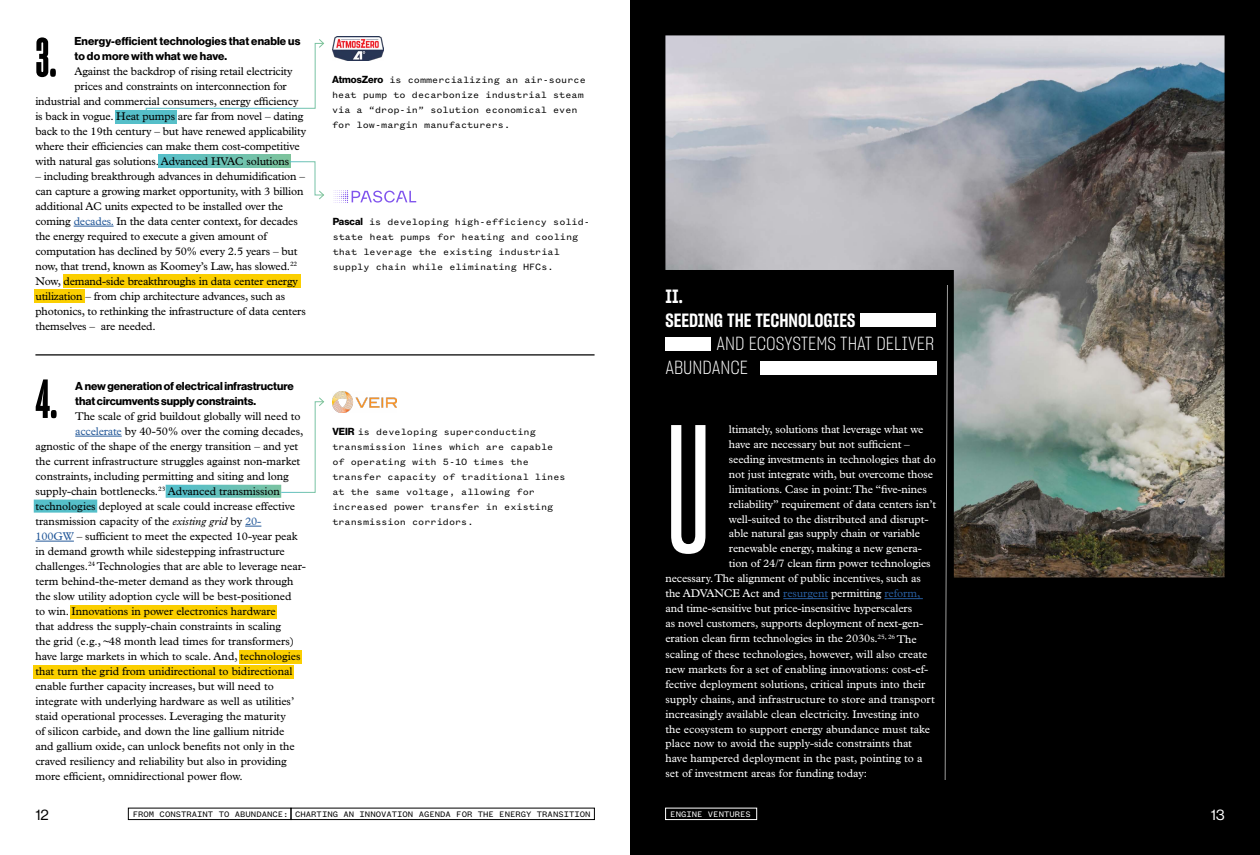
<style>
.page{position:relative;width:1260px;height:855px;background:#fff}
.page>*{position:absolute;margin:0;border:0;box-sizing:border-box;transform-origin:0 0}
.t1{font:178.75px "Sharp Grotesk Medium 10";color:#fff}
.t2{font:53.5px "Sharp Grotesk Bold 10";color:#000}
.t3{font:18.75px/23.8px "Sharp Grotesk Light 15";color:#fff}
.t4{font:18.75px/23.8px "Sharp Grotesk Semi Bold 15";color:#fff}
.t5{font:15px "N Haas Grotesk DS Std 55 Rg";color:#000}
.t6{font:15px "N Haas Grotesk DS Std 55 Rg";color:#fff}
.t7{font:11.25px/15px "Plantin Std";letter-spacing:-.005em;color:#000}
.t8{font:11.25px "Plantin Std";letter-spacing:-.01em;color:#fff}
.t9{font:11.25px/15px "N Haas Grotesk DS Std 75 Bd";letter-spacing:-.005em;color:#000}
.t10{font:10px/15px "Founders Grotesk Mono";color:#000}
.t11{font:8.75px "Founders Grotesk Mono";color:#000}
.t12{font:8.75px "Founders Grotesk Mono";color:#fff}
.s1{color:#275b9b}
.s2{font-style:italic}
.s3{font-family:"N Haas Grotesk DS Std 75 Bd"}
</style>
<div class="page">
<div style="left:128px;top:808px;width:163px;height:12px;border:1px solid #000"></div>
<div style="left:291px;top:808px;width:304px;height:12px;border:1px solid #000"></div>
<div style="left:115px;top:111px;width:61px;height:13px;background:#55bfc9"></div>
<div style="left:70px;top:605px;width:207px;height:13px;background:#fbcf00"></div>
<div style="left:240px;top:650px;width:62px;height:13px;background:#fbcf00"></div>
<div style="left:34px;top:665px;width:260px;height:14px;background:#fbcf00"></div>
<div style="left:63px;top:275px;width:237px;height:13px;background:#fbcf00"></div>
<div style="left:34px;top:290px;width:50px;height:13px;background:#fbcf00"></div>
<svg style="left:159px;top:155px;width:132px;height:13px;background:#6ac0b2"></svg>
<hr style="left:74px;top:226px;width:40px;height:1px;background:#275b9b">
<svg style="left:245px;top:526px;width:16px;height:1px"></svg>
<hr style="left:35px;top:541px;width:39px;height:1px;background:#275b9b">
<svg style="left:146px;top:39px;width:178px;height:72px"></svg>
<svg style="left:34px;top:397px;width:290px;height:116px"></svg>
<svg style="left:334px;top:190px;width:82px;height:13px"></svg>
<div style="left:630px;top:0;width:630px;height:855px;background:#000"></div>
<hr style="left:783px;top:598px;width:45px;height:1px;background:#275b9b">
<hr style="left:884px;top:598px;width:39px;height:1px;background:#275b9b">
<svg style="left:945px;top:578px;width:2px;height:202px"></svg>
<img style="left:665px;top:35px;width:560px;height:543px">
<hr style="left:35px;top:354px;width:560px;height:2px;background:#000">
<img style="left:332px;top:36px;width:51px;height:24px">
<img style="left:332px;top:392px;width:65px;height:20px">
<div style="left:665px;top:808px;width:92px;height:12px;border:1px solid #fff"></div>
<svg style="left:289px;top:161px;width:35px;height:39px"></svg>
<p class="t9" style="left:74px;top:34px;width:227px">Energy-efficient technologies that enable us to do more with what we have.</p>
<p class="t7" style="left:74px;top:64px;width:220px">Against the backdrop of rising retail electricity</p>
<p class="t7" style="left:74px;top:79px;width:214px">prices and constraints on interconnection for</p>
<p class="t7" style="left:35px;top:94px;width:265px">industrial and commercial consumers, energy efficiency</p>
<p class="t7" style="left:35px;top:109px;width:269px">is back in vogue. Heat pumps are far from novel – dating</p>
<p class="t7" style="left:35px;top:124px;width:272px">back to the 19th century – but have renewed applicability</p>
<p class="t7" style="left:35px;top:139px;width:266px">where their efficiencies can make them cost-competitive</p>
<p class="t7" style="left:35px;top:154px;width:255px">with natural gas solutions. Advanced HVAC solutions</p>
<p class="t7" style="left:35px;top:169px;width:272px">– including breakthrough advances in dehumidification – can capture a growing market opportunity, with 3 billion additional AC units expected to be installed over the coming <span class="s1">decades.</span> In the data center context, for decades the energy required to execute a given amount of computation has declined by 50% every 2.5 years – but now, that trend, known as Koomey’s Law, has slowed.<sup>22<br></sup>Now, demand-side breakthroughs in data center energy utilization – from chip architecture advances, such as photonics, to rethinking the infrastructure of data centers themselves – are needed.</p>
<h2 class="t2" style="left:35px;top:25px;width:23px">3.</h2>
<h2 class="t2" style="left:35px;top:367px;width:24px">4.</h2>
<p class="t9" style="left:75px;top:379px;width:220px">A new generation of electrical infrastructure that circumvents supply constraints.</p>
<p class="t7" style="left:75px;top:409px;width:227px">The scale of grid buildout globally will need to</p>
<p class="t7" style="left:75px;top:424px;width:230px"><span class="s1">accelerate</span> by 40-50% over the coming decades,</p>
<p class="t7" style="left:35px;top:439px;width:264px">agnostic of the shape of the energy transition – and yet</p>
<p class="t7" style="left:35px;top:454px;width:266px">the current infrastructure struggles against non-market</p>
<p class="t7" style="left:35px;top:469px;width:255px">constraints, including permitting and siting and long</p>
<p class="t7" style="left:35px;top:484px;width:246px">supply-chain bottlenecks.<sup>23</sup> Advanced transmission</p>
<p class="t7" style="left:35px;top:499px;width:261px">technologies deployed at scale could increase effective</p>
<p class="t7" style="left:35px;top:514px;width:227px">transmission capacity of the <span class="s2">existing grid</span> by <span class="s1">20-</span></p>
<p class="t7" style="left:35px;top:529px;width:264px"><span class="s1">100GW</span> – sufficient to meet the expected 10-year peak</p>
<p class="t7" style="left:35px;top:544px;width:251px">in demand growth while sidestepping infrastructure</p>
<p class="t7" style="left:35px;top:559px;width:272px">challenges.<sup>24</sup> Technologies that are able to leverage near-</p>
<p class="t7" style="left:35px;top:574px;width:260px">term behind-the-meter demand as they work through</p>
<p class="t7" style="left:35px;top:589px;width:258px">the slow utility adoption cycle will be best-positioned</p>
<p class="t7" style="left:35px;top:604px;width:242px">to win. Innovations in power electronics hardware</p>
<p class="t7" style="left:35px;top:619px;width:247px">that address the supply-chain constraints in scaling</p>
<p class="t7" style="left:35px;top:634px;width:260px">the grid (e.g., ~48 month lead times for transformers)</p>
<p class="t7" style="left:35px;top:649px;width:267px">have large markets in which to scale. And, technologies</p>
<p class="t7" style="left:35px;top:664px;width:259px">that turn the grid from unidirectional to bidirectional</p>
<p class="t7" style="left:35px;top:679px;width:240px">enable further capacity increases, but will need to</p>
<p class="t7" style="left:35px;top:694px;width:260px">integrate with underlying hardware as well as utilities’</p>
<p class="t7" style="left:35px;top:709px;width:252px">staid operational processes. Leveraging the maturity</p>
<p class="t7" style="left:35px;top:724px;width:251px">of silicon carbide, and down the line gallium nitride</p>
<p class="t7" style="left:35px;top:739px;width:261px">and gallium oxide, can unlock benefits not only in the</p>
<p class="t7" style="left:35px;top:754px;width:253px">craved resiliency and reliability but also in providing</p>
<p class="t7" style="left:35px;top:769px;width:209px">more efficient, omnidirectional power flow.</p>
<p class="t10" style="left:332px;top:72px;width:255px"><span class="s3">AtmosZero</span> is commercializing an air-source heat pump to decarbonize industrial steam via a “drop-in” solution economical even for low-margin manufacturers.</p>
<p class="t10" style="left:333px;top:214px;width:259px"><span class="s3">Pascal</span> is developing high-efficiency solid&shy;state heat pumps for heating and cooling that leverage the existing industrial supply chain while eliminating HFCs.</p>
<p class="t10" style="left:332px;top:424px;width:235px"><span class="s3">VEIR</span> is developing superconducting transmission lines which are capable of operating with 5-10 times the transfer capacity of traditional lines at the same voltage, allowing for increased power transfer in existing transmission corridors.</p>
<h3 class="t5" style="left:35px;top:806px;width:15px">12</h3>
<p class="t11" style="left:133px;top:809px;width:459px">FROM CONSTRAINT TO ABUNDANCE: CHARTING AN INNOVATION AGENDA FOR THE ENERGY TRANSITION</p>
<h3 class="t4" style="left:665px;top:284px;width:191px">II.<br>SEEDING THE TECHNOLOGIES</h3>
<h3 class="t3" style="left:665px;top:331px;width:270px;text-indent:51px">AND ECOSYSTEMS THAT DELIVER<br>ABUNDANCE</h3>
<p class="t8" style="left:729px;top:422px;width:196px">ltimately, solutions that leverage what we</p>
<p class="t8" style="left:729px;top:437px;width:183px">have are necessary but not sufficient –</p>
<p class="t8" style="left:729px;top:452px;width:209px">seeding investments in technologies that do</p>
<p class="t8" style="left:729px;top:467px;width:206px">not just integrate with, but overcome those</p>
<p class="t8" style="left:729px;top:482px;width:199px">limitations. Case in point: The “five-nines</p>
<p class="t8" style="left:729px;top:497px;width:209px">reliability” requirement of data centers isn’t</p>
<p class="t8" style="left:729px;top:512px;width:201px">well-suited to the distributed and disrupt-</p>
<p class="t8" style="left:729px;top:527px;width:193px">able natural gas supply chain or variable</p>
<p class="t8" style="left:729px;top:542px;width:194px">renewable energy, making a new genera-</p>
<p class="t8" style="left:729px;top:557px;width:203px">tion of 24/7 clean firm power technologies</p>
<p class="t8" style="left:665px;top:572px;width:257px">necessary. The alignment of public incentives, such as</p>
<p class="t8" style="left:665px;top:587px;width:257px">the ADVANCE Act and <span class="s1">resurgent</span> permitting <span class="s1">reform,</span></p>
<p class="t8" style="left:665px;top:602px;width:248px">and time-sensitive but price-insensitive hyperscalers</p>
<p class="t8" style="left:665px;top:617px;width:259px">as novel customers, supports deployment of next-gen-</p>
<p class="t8" style="left:665px;top:632px;width:253px">eration clean firm technologies in the 2030s.<sup>25,</sup> <sup>26</sup> The</p>
<p class="t8" style="left:665px;top:647px;width:263px">scaling of these technologies, however, will also create</p>
<p class="t8" style="left:665px;top:662px;width:264px">new markets for a set of enabling innovations: cost-ef-</p>
<p class="t8" style="left:665px;top:677px;width:261px">fective deployment solutions, critical inputs into their</p>
<p class="t8" style="left:665px;top:692px;width:271px">supply chains, and infrastructure to store and transport</p>
<p class="t8" style="left:665px;top:707px;width:255px">increasingly available clean electricity. Investing into</p>
<p class="t8" style="left:665px;top:722px;width:266px">the ecosystem to support energy abundance must take</p>
<p class="t8" style="left:665px;top:737px;width:248px">place now to avoid the supply-side constraints that</p>
<p class="t8" style="left:665px;top:752px;width:259px">have hampered deployment in the past, pointing to a</p>
<p class="t8" style="left:665px;top:767px;width:203px">set of investment areas for funding today:</p>
<h1 class="t1" style="left:665px;top:383px;width:47px">U</h1>
<p class="t12" style="left:670px;top:809px;width:82px">ENGINE VENTURES</p>
<h3 class="t6" style="left:1211px;top:806px;width:15px">13</h3>
</div>
